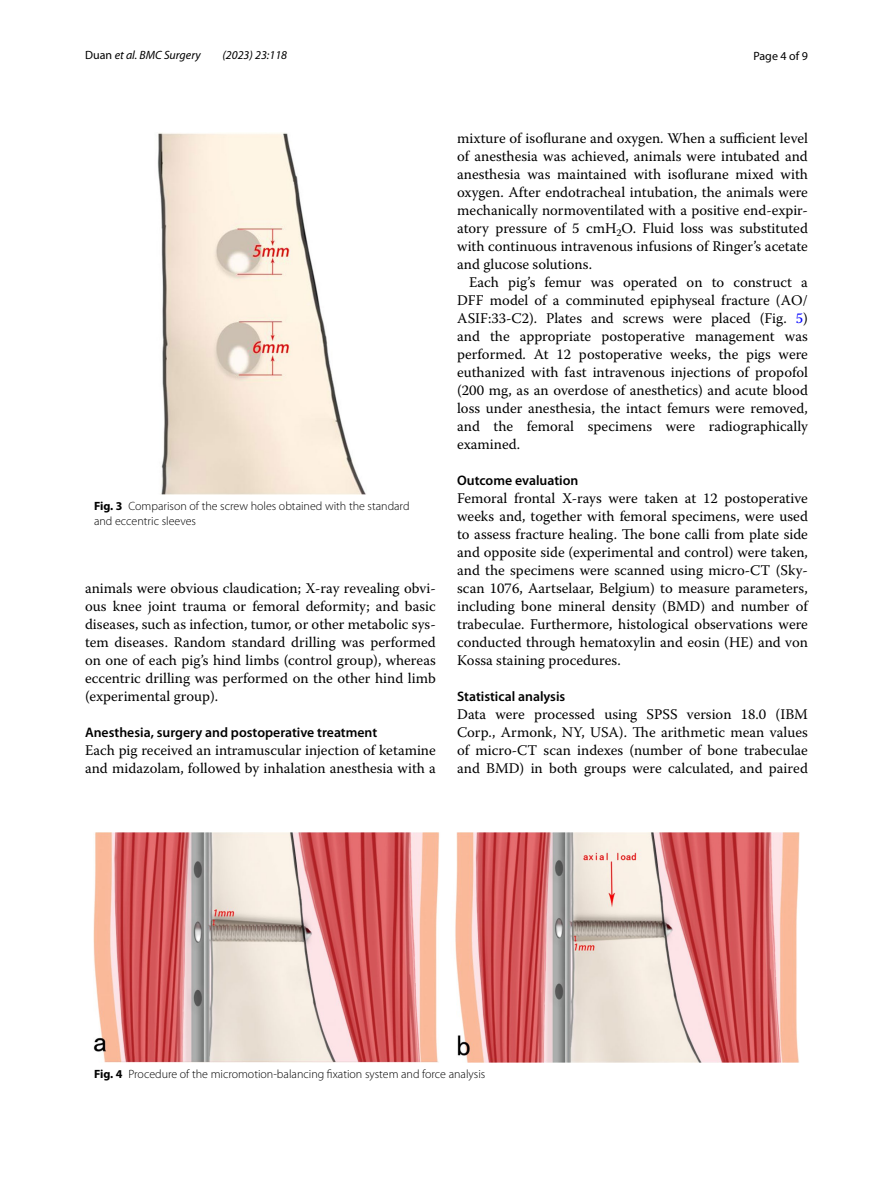
<style>
.page{position:relative;width:893px;height:1187px;background:#fff}
.page>*{position:absolute;margin:0;border:0;box-sizing:border-box;transform-origin:0 0}
.t1{font:14.7px/18px "Warnock Pro";color:#000;text-align:justify}
.t2{font:600 13.8px "Myriad Pro";color:#000}
.t3{font:300 12px/15px "Myriad Pro";color:#000}
.t4{font:italic 12px "Myriad Pro";color:#000}
.t5{font:12px "Myriad Pro";color:#000}
.s1{font-style:normal}
.s2{font-weight:700}
.s3{color:#00f}
</style>
<div class="page">
<img style="left:157px;top:133px;width:209px;height:362px">
<img style="left:93px;top:832px;width:706px;height:230px">
<p class="t4" style="left:85px;top:48px;width:117px"><span class="s1">Duan</span> et al. BMC Surgery</p>
<p class="t4" style="left:223px;top:48px;width:66px">(2023) 23:118</p>
<p class="t5" style="left:753px;top:48px;width:56px">Page 4 of 9</p>
<p class="t3" style="left:94px;top:499px;width:317px"><span class="s2">Fig. 3</span> Comparison of the screw holes obtained with the standard and eccentric sleeves</p>
<p class="t1" style="left:85px;top:578px;width:352px">animals were obvious claudication; X-ray revealing obvi&shy;ous knee joint trauma or femoral deformity; and basic diseases, such as infection, tumor, or other metabolic sys&shy;tem diseases. Random standard drilling was performed on one of each pig’s hind limbs (control group), whereas eccentric drilling was performed on the other hind limb (experimental group).</p>
<p class="t2" style="left:85px;top:723px;width:294px">Anesthesia, surgery and postoperative treatment</p>
<p class="t1" style="left:85px;top:740px;width:352px">Each pig received an intramuscular injection of ketamine and midazolam, followed by inhalation anesthesia with a</p>
<p class="t1" style="left:457px;top:128px;width:352px">mixture of isoflurane and oxygen. When a sufficient level of anesthesia was achieved, animals were intubated and anesthesia was maintained with isoflurane mixed with oxygen. After endotracheal intubation, the animals were mechanically normoventilated with a positive end-expir&shy;atory pressure of 5 cmH<sub>2</sub>O. Fluid loss was substituted with continuous intravenous infusions of Ringer’s acetate and glucose solutions.</p>
<p class="t1" style="left:457px;top:272px;width:352px;text-indent:12px">Each pig’s femur was operated on to construct a DFF model of a comminuted epiphyseal fracture (AO/ ASIF:33-C2). Plates and screws were placed (Fig. <span class="s3">5</span>) and the appropriate postoperative management was performed. At 12 postoperative weeks, the pigs were euthanized with fast intravenous injections of propofol (200 mg, as an overdose of anesthetics) and acute blood loss under anesthesia, the intact femurs were removed, and the femoral specimens were radiographically examined.</p>
<p class="t2" style="left:457px;top:471px;width:123px">Outcome evaluation</p>
<p class="t1" style="left:457px;top:488px;width:352px">Femoral frontal X-rays were taken at 12 postoperative weeks and, together with femoral specimens, were used to assess fracture healing. The bone calli from plate side and opposite side (experimental and control) were taken, and the specimens were scanned using micro-CT (Sky&shy;scan 1076, Aartselaar, Belgium) to measure parameters, including bone mineral density (BMD) and number of trabeculae. Furthermore, histological observations were conducted through hematoxylin and eosin (HE) and von Kossa staining procedures.</p>
<p class="t2" style="left:457px;top:687px;width:110px">Statistical analysis</p>
<p class="t1" style="left:457px;top:704px;width:352px">Data were processed using SPSS version 18.0 (IBM Corp., Armonk, NY, USA). The arithmetic mean values of micro-CT scan indexes (number of bone trabeculae and BMD) in both groups were calculated, and paired</p>
<p class="t3" style="left:94px;top:1066px;width:393px"><span class="s2">Fig. 4</span> Procedure of the micromotion-balancing fixation system and force analysis</p>
</div>
